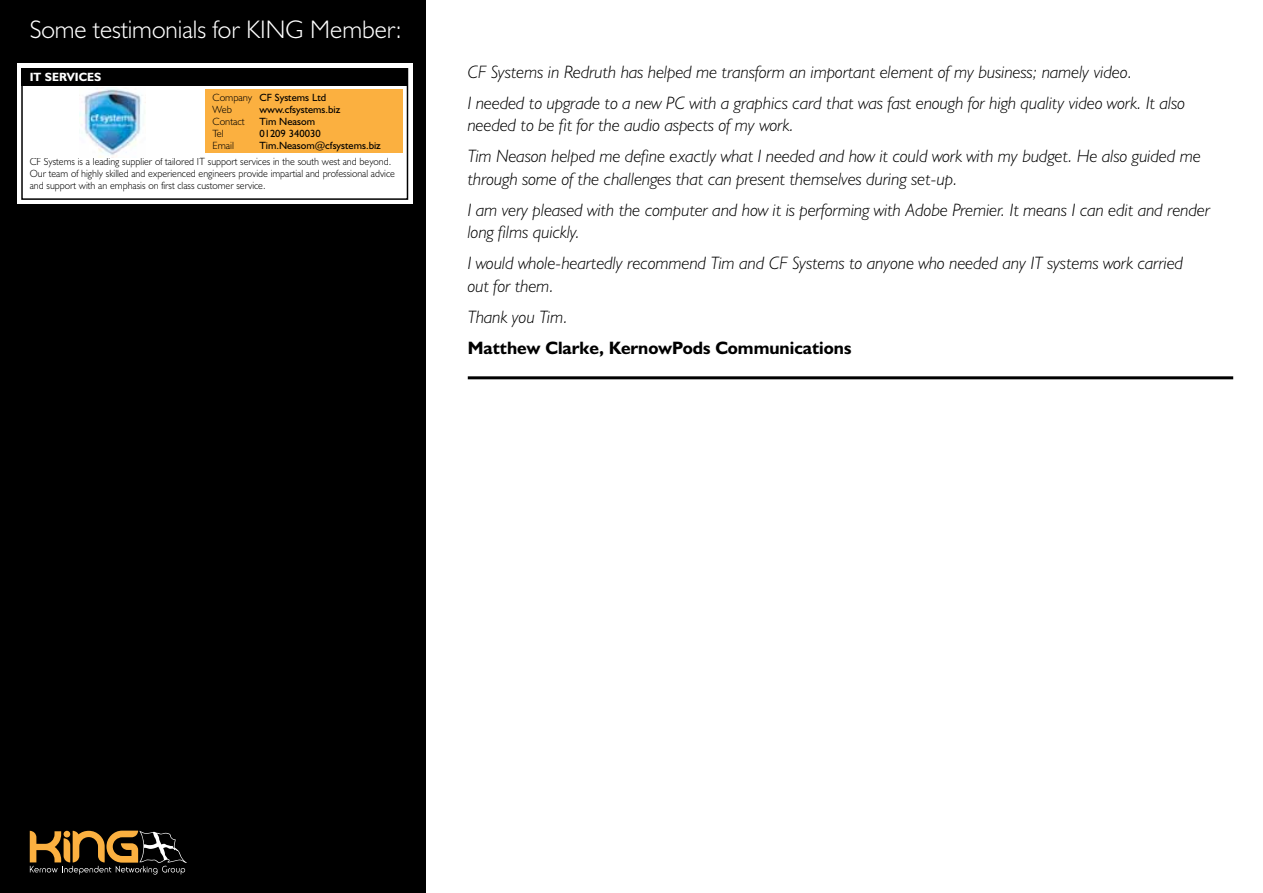
<style>
.page{position:relative;width:1263px;height:893px;background:#fff}
.page>*{position:absolute;margin:0;border:0;box-sizing:border-box;transform-origin:0 0}
.t1{font:300 25.5px "Humanist 521 BT";color:#fff}
.t2{font:italic 300 18px/31px "Humanist 521 BT";color:#000}
.t3{font:700 18px "Humanist 521 BT";color:#000}
.t4{font:700 12px "Humanist 521 BT";color:#fff}
.t5{font:300 10.5px/12px "Humanist 521 BT";color:#000;scale:.96 1}
.t6{font:10.5px/12px "Humanist 521 BT";color:#000}
.t7{font:300 10.5px "Humanist 521 BT";color:#000}
.s1{font-weight:300}
</style>
<div class="page">
<div style="left:0;top:0;width:425px;height:893px;background:#000"></div>
<div style="left:17px;top:64px;width:395px;height:140px;background:#fff"></div>
<svg style="left:30px;top:831px;width:157px;height:44px"></svg>
<hr style="left:468px;top:376px;width:765px;height:3px;background:#000">
<div style="left:21px;top:68px;width:387px;height:132px;border:2px solid #000"></div>
<div style="left:205px;top:89px;width:198px;height:64px;background:#fbb040"></div>
<div style="left:21px;top:68px;width:387px;height:17px;background:#000"></div>
<img style="left:80px;top:87px;width:66px;height:70px">
<h1 class="t1" style="left:30px;top:13px;width:373px">Some testimonials for KING Member:</h1>
<p class="t4" style="left:30px;top:70px;width:73px">IT SERVICES</p>
<p class="t6" style="left:213px;top:91px;width:115px"><span class="s1">Company</span> CF Systems Ltd<br><span class="s1">Web</span></p>
<p class="t6" style="left:259px;top:103px;width:83px">www.cfsystems.biz</p>
<p class="t7" style="left:213px;top:114px;width:33px">Contact</p>
<p class="t6" style="left:259px;top:115px;width:57px">Tim Neasom</p>
<p class="t7" style="left:213px;top:126px;width:13px">Tel</p>
<p class="t6" style="left:259px;top:127px;width:63px">01209 340030</p>
<p class="t7" style="left:213px;top:138px;width:23px">Email</p>
<p class="t6" style="left:259px;top:139px;width:123px">Tim.Neasom@cfsystems.biz</p>
<p class="t5" style="left:30px;top:156px;width:382px">CF Systems is a leading supplier of tailored IT support services in the south west and beyond.<br>Our team of highly skilled and experienced engineers provide impartial and professional advice and support with an emphasis on first class customer service.</p>
<p class="t2" style="left:468px;top:56px;width:719px">CF Systems in Redruth has helped me transform an important element of my business; namely video.<br>I needed to upgrade to a new PC with a graphics card that was fast enough for high quality video work. It also</p>
<p class="t2" style="left:468px;top:109px;width:735px">needed to be fit for the audio aspects of my work.<br>Tim Neason helped me define exactly what I needed and how it could work with my budget. He also guided me</p>
<p class="t2" style="left:468px;top:163px;width:744px">through some of the challenges that can present themselves during set-up.<br>I am very pleased with the computer and how it is performing with Adobe Premier. It means I can edit and render</p>
<p class="t2" style="left:468px;top:216px;width:717px">long films quickly.<br>I would whole-heartedly recommend Tim and CF Systems to anyone who needed any IT systems work carried</p>
<p class="t2" style="left:468px;top:270px;width:102px">out for them.<br>Thank you Tim.</p>
<p class="t3" style="left:468px;top:336px;width:385px">Matthew Clarke, KernowPods Communications</p>
</div>
